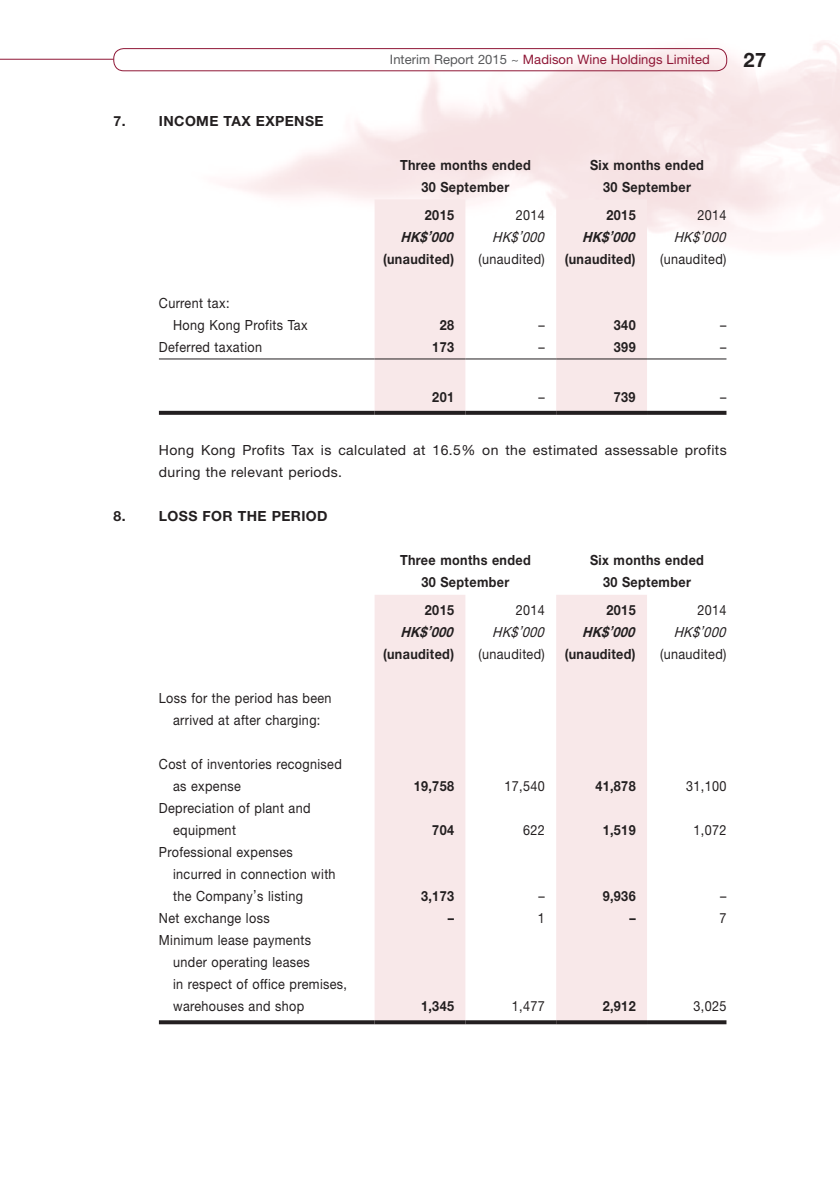
<style>
.page{position:relative;width:840px;height:1191px;background:#fff}
.page>*{position:absolute;margin:0;border:0;box-sizing:border-box;transform-origin:0 0}
.t1{font:700 20px "Helvetica Neue LT Std";color:#231f20}
.Notes{font:14px/22px "Helvetica Neue LT Std";letter-spacing:.03em;color:#231f20;scale:.9 1}
.Notes-2{font:700 14px "Helvetica Neue LT Std";letter-spacing:.03em;color:#231f20;scale:.9 1}
.Notes-3{font:14px/22px "Helvetica Neue LT Std";letter-spacing:.03em;color:#231f20}
.Notes_HD1{font:700 14px "Helvetica Neue LT Std";letter-spacing:.03em;color:#231f20}
.Notes-4{font:italic 700 14px "Helvetica Neue LT Std";color:#231f20;scale:.9 1}
.Notes-5{font:italic 14px "Helvetica Neue LT Std";color:#231f20;scale:.9 1}
.t2{font:13px "Helvetica Neue LT Std";letter-spacing:.005em;color:#8f1736}
.s1{color:#57585a}
</style>
<div class="page">
<img style="left:187px;top:41px;width:652px;height:240px">
<div style="left:113px;top:48px;width:613px;height:23px;border:1px solid #8f1736;border-radius:10px"></div>
<hr style="left:0;top:59px;width:114px;height:1px;background:#8f1736">
<svg style="left:374px;top:199px;width:272px;height:212px;fill:#f8e8e9"></svg>
<hr style="left:159px;top:358px;width:215px;height:1px;background:#231f20">
<hr style="left:374px;top:358px;width:91px;height:1px;background:#231f20">
<hr style="left:465px;top:358px;width:91px;height:1px;background:#231f20">
<hr style="left:556px;top:358px;width:90px;height:1px;background:#231f20">
<hr style="left:646px;top:358px;width:80px;height:1px;background:#231f20">
<svg style="left:159px;top:411px;width:215px;height:4px"></svg>
<svg style="left:374px;top:411px;width:91px;height:4px"></svg>
<svg style="left:465px;top:411px;width:91px;height:4px"></svg>
<svg style="left:556px;top:411px;width:90px;height:4px"></svg>
<svg style="left:646px;top:411px;width:80px;height:4px"></svg>
<svg style="left:375px;top:595px;width:271px;height:425px;fill:#f8e8e9"></svg>
<svg style="left:159px;top:1020px;width:215px;height:4px"></svg>
<svg style="left:374px;top:1020px;width:91px;height:4px"></svg>
<svg style="left:465px;top:1020px;width:91px;height:4px"></svg>
<svg style="left:556px;top:1020px;width:90px;height:4px"></svg>
<svg style="left:646px;top:1020px;width:80px;height:4px"></svg>
<p class="Notes_HD1" style="left:113px;top:112px;width:211px">7. INCOME TAX EXPENSE</p>
<p class="t2" style="left:389px;top:52px;width:321px"><span class="s1">Interim Report 2015 ~</span> Madison Wine Holdings Limited</p>
<h1 class="t1" style="left:743px;top:47px;width:24px">27</h1>
<p class="Notes-2" style="left:400px;top:156px;width:147px">Three months ended</p>
<p class="Notes-2" style="left:421px;top:178px;width:99px">30 September</p>
<p class="Notes-2" style="left:589px;top:156px;width:128px">Six months ended</p>
<p class="Notes-2" style="left:602px;top:178px;width:99px">30 September</p>
<p class="Notes-2" style="left:424px;top:206px;width:34px">2015</p>
<p class="Notes" style="left:515px;top:203px;width:34px">2014</p>
<p class="Notes-2" style="left:606px;top:206px;width:34px">2015</p>
<p class="Notes" style="left:697px;top:203px;width:34px">2014</p>
<p class="Notes-4" style="left:400px;top:228px;width:64px">HK$’000</p>
<p class="Notes-5" style="left:492px;top:228px;width:63px">HK$’000</p>
<p class="Notes-4" style="left:581px;top:228px;width:64px">HK$’000</p>
<p class="Notes-5" style="left:673px;top:228px;width:63px">HK$’000</p>
<p class="Notes-2" style="left:383px;top:250px;width:80px">(unaudited)</p>
<p class="Notes" style="left:478px;top:247px;width:75px">(unaudited)</p>
<p class="Notes-2" style="left:564px;top:250px;width:80px">(unaudited)</p>
<p class="Notes" style="left:659px;top:247px;width:75px">(unaudited)</p>
<p class="Notes" style="left:159px;top:291px;width:80px">Current tax:</p>
<p class="Notes" style="left:173px;top:313px;width:151px">Hong Kong Profits Tax</p>
<p class="Notes-2" style="left:439px;top:316px;width:17px">28</p>
<p class="Notes" style="left:538px;top:313px;width:8px">–</p>
<p class="Notes-2" style="left:613px;top:316px;width:26px">340</p>
<p class="Notes" style="left:719px;top:313px;width:9px">–</p>
<p class="Notes" style="left:159px;top:335px;width:116px">Deferred taxation</p>
<p class="Notes-2" style="left:432px;top:338px;width:26px">173</p>
<p class="Notes" style="left:538px;top:335px;width:8px">–</p>
<p class="Notes-2" style="left:613px;top:338px;width:26px">399</p>
<p class="Notes" style="left:719px;top:335px;width:9px">–</p>
<p class="Notes-2" style="left:432px;top:388px;width:26px">201</p>
<p class="Notes" style="left:538px;top:385px;width:8px">–</p>
<p class="Notes-2" style="left:613px;top:388px;width:26px">739</p>
<p class="Notes" style="left:719px;top:385px;width:9px">–</p>
<p class="Notes-3" style="left:159px;top:439px;width:569px">Hong Kong Profits Tax is calculated at 16.5% on the estimated assessable profits during the relevant periods.</p>
<p class="Notes_HD1" style="left:113px;top:507px;width:215px">8. LOSS FOR THE PERIOD</p>
<p class="Notes-2" style="left:400px;top:551px;width:147px">Three months ended</p>
<p class="Notes-2" style="left:421px;top:573px;width:99px">30 September</p>
<p class="Notes-2" style="left:589px;top:551px;width:128px">Six months ended</p>
<p class="Notes-2" style="left:602px;top:573px;width:99px">30 September</p>
<p class="Notes" style="left:159px;top:687px;width:193px;text-align:center">Loss for the period has been arrived at after charging:</p>
<p class="Notes" style="left:173px;top:753px;width:189px;text-indent:-14px">Cost of inventories recognised as expense</p>
<p class="Notes" style="left:173px;top:797px;width:154px;text-indent:-14px">Depreciation of plant and equipment</p>
<p class="Notes" style="left:173px;top:841px;width:182px;text-indent:-14px">Professional expenses incurred in connection with the Company’s listing</p>
<p class="Notes-2" style="left:424px;top:601px;width:34px">2015</p>
<p class="Notes" style="left:515px;top:599px;width:34px">2014</p>
<p class="Notes-2" style="left:606px;top:601px;width:34px">2015</p>
<p class="Notes" style="left:697px;top:599px;width:34px">2014</p>
<p class="Notes-4" style="left:400px;top:623px;width:64px">HK$’000</p>
<p class="Notes-5" style="left:492px;top:623px;width:63px">HK$’000</p>
<p class="Notes-4" style="left:581px;top:623px;width:64px">HK$’000</p>
<p class="Notes-5" style="left:673px;top:623px;width:63px">HK$’000</p>
<p class="Notes-2" style="left:383px;top:645px;width:80px">(unaudited)</p>
<p class="Notes" style="left:478px;top:643px;width:75px">(unaudited)</p>
<p class="Notes-2" style="left:564px;top:645px;width:80px">(unaudited)</p>
<p class="Notes" style="left:659px;top:643px;width:75px">(unaudited)</p>
<p class="Notes-2" style="left:413px;top:777px;width:46px">19,758</p>
<p class="Notes" style="left:504px;top:775px;width:46px">17,540</p>
<p class="Notes-2" style="left:595px;top:777px;width:46px">41,878</p>
<p class="Notes" style="left:685px;top:775px;width:46px">31,100</p>
<p class="Notes-2" style="left:432px;top:821px;width:26px">704</p>
<p class="Notes" style="left:523px;top:819px;width:26px">622</p>
<p class="Notes-2" style="left:602px;top:821px;width:38px">1,519</p>
<p class="Notes" style="left:693px;top:819px;width:38px">1,072</p>
<p class="Notes-2" style="left:421px;top:887px;width:38px">3,173</p>
<p class="Notes" style="left:538px;top:885px;width:8px">–</p>
<p class="Notes-2" style="left:602px;top:887px;width:38px">9,936</p>
<p class="Notes" style="left:719px;top:885px;width:9px">–</p>
<p class="Notes" style="left:159px;top:907px;width:124px">Net exchange loss</p>
<p class="Notes-2" style="left:447px;top:909px;width:8px">–</p>
<p class="Notes" style="left:537px;top:907px;width:9px">1</p>
<p class="Notes-2" style="left:629px;top:909px;width:9px">–</p>
<p class="Notes" style="left:719px;top:907px;width:9px">7</p>
<p class="Notes" style="left:173px;top:929px;width:195px;text-indent:-14px">Minimum lease payments under operating leases<br>in respect of office premises, warehouses and shop</p>
<p class="Notes-2" style="left:421px;top:997px;width:38px">1,345</p>
<p class="Notes" style="left:511px;top:995px;width:38px">1,477</p>
<p class="Notes-2" style="left:602px;top:997px;width:38px">2,912</p>
<p class="Notes" style="left:693px;top:995px;width:38px">3,025</p>
</div>
